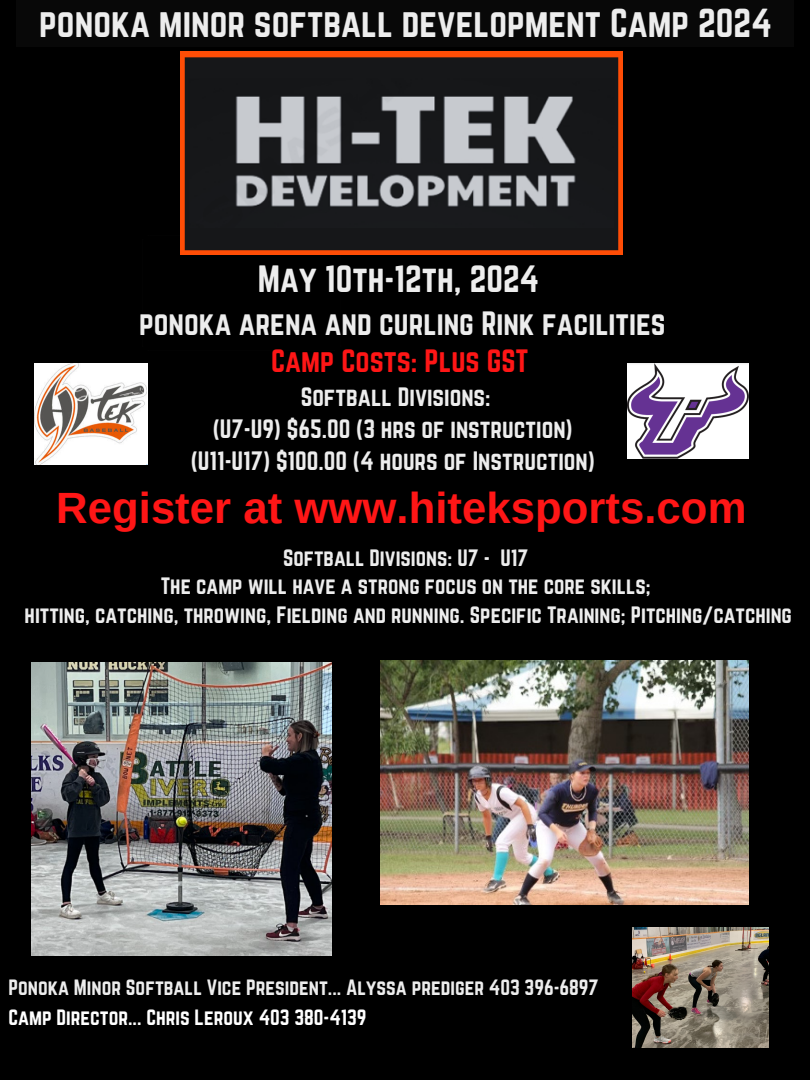
<style>
.page{position:relative;width:810px;height:1080px;background:#000}
.page>*{position:absolute;margin:0;border:0;box-sizing:border-box;transform-origin:0 0}
.t1{font:700 43.75px "Arimo";color:#ff1616}
.t2{font:35.44px "Norwester";color:#ededed}
.t3{font:33.25px "Norwester";color:#ededed}
.t4{font:29.5px "Norwester";color:#ededed}
.t5{font:28.25px "Norwester";color:#ff1616}
.t6{font:23.25px/32.4px "Norwester";color:#ededed;text-align:center}
.t7{font:20.75px "Norwester";color:#ededed}
.t8{font:19.38px "Norwester";color:#ededed}
.t9{font:19.38px "Norwester";color:#fff}
</style>
<div class="page">
<div style="left:16px;top:0;width:777px;height:46px;background:#080808"></div>
<img style="left:632px;top:928px;width:136px;height:120px">
<img style="left:32px;top:663px;width:299px;height:293px">
<img style="left:180px;top:51px;width:442px;height:204px">
<img style="left:35px;top:363px;width:112px;height:102px">
<img style="left:627px;top:364px;width:122px;height:95px">
<img style="left:381px;top:660px;width:368px;height:245px">
<p class="t2" style="left:39px;top:1px;width:735px">ponoka minor softball development Camp 2024</p>
<p class="t3" style="left:258px;top:259px;width:283px">May 10th-12th, 2024</p>
<p class="t4" style="left:139px;top:306px;width:528px">ponoka arena and curling Rink facilities</p>
<p class="t5" style="left:271px;top:343px;width:259px">Camp Costs: Plus GST</p>
<p class="t6" style="left:191px;top:380px;width:406px">Softball Divisions:<br>(U7-U9) $65.00 (3 hrs of instruction) (U11-U17) $100.00 (4 hours of Instruction)</p>
<p class="t1" style="left:56px;top:483px;width:692px">Register at www.hiteksports.com</p>
<h1 class="t7" style="left:283px;top:545px;width:247px">Softball Divisions: U7 - U17</h1>
<p class="t7" style="left:161px;top:574px;width:491px">The camp will have a strong focus on the core skills;</p>
<p class="t7" style="left:25px;top:602px;width:769px">hitting, catching, throwing, Fielding and running. Specific Training; Pitching/catching</p>
<p class="t8" style="left:9px;top:975px;width:592px">Ponoka Minor Softball Vice President... Alyssa prediger 403 396-6897</p>
<p class="t9" style="left:8px;top:1006px;width:360px">Camp Director... Chris Leroux 403 380-4139</p>
</div>
